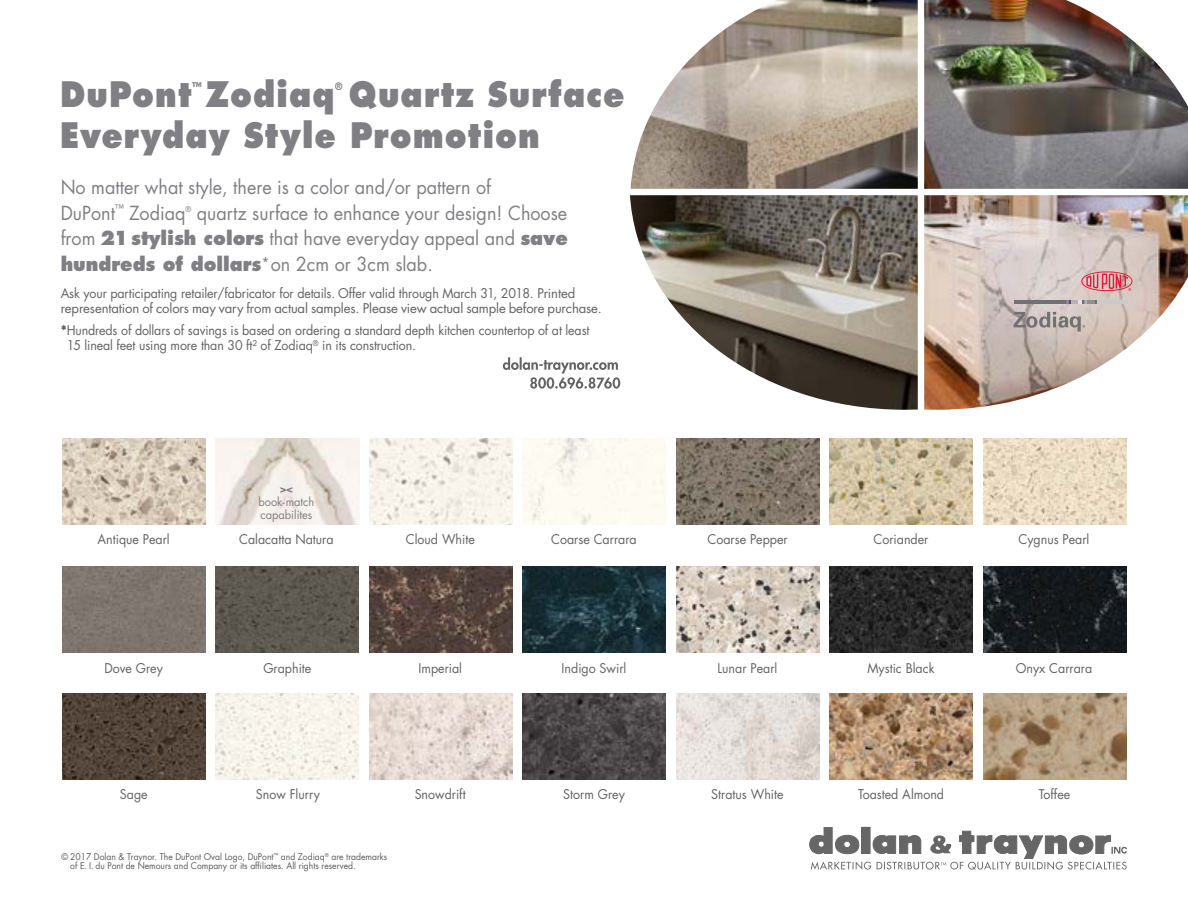
<style>
.page{position:relative;width:1188px;height:918px;background:#fff}
.page>*{position:absolute;margin:0;border:0;box-sizing:border-box;transform-origin:0 0}
.t1{font:800 34.2px "Futura";letter-spacing:.035em;color:#807f83;scale:.9 1}
.t2{font:18.9px/25.5px "Futura";color:#807f83;scale:.95 1}
.t3{font:13.05px/14.5px "Futura";letter-spacing:-.01em;color:#636164;scale:.95 1}
.t4{font:11.7px/13px "Futura";color:#807f83;scale:.95 1}
.t5{font:800 11.7px "Futura";color:#807f83;scale:.95 1}
.t6{font:800 11.7px "Futura";color:#807f83;scale:.9 1}
.t7{font:800 10.2px "Futura";color:#807f83;scale:.9 1}
.t8{font:9px/9px "Futura";color:#58595b;scale:.95 1}
.t9{font:7.65px "Futura";color:#807f83;scale:.95 1}
.s1{font-weight:800}
</style>
<div class="page">
<img style="left:983px;top:693px;width:143px;height:86px">
<svg style="left:503px;top:357px;width:117px;height:32px"></svg>
<img style="left:631px;top:0;width:287px;height:189px">
<img style="left:924px;top:0;width:264px;height:189px">
<img style="left:630px;top:195px;width:288px;height:215px">
<img style="left:924px;top:195px;width:264px;height:215px">
<svg style="left:1081px;top:271px;width:51px;height:20px"></svg>
<hr style="left:1014px;top:300px;width:52px;height:4px;background:#717073">
<hr style="left:1097px;top:300px;width:31px;height:4px;background:#c9cacc">
<svg style="left:1066px;top:300px;width:31px;height:4px"></svg>
<svg style="left:1014px;top:312px;width:71px;height:20px"></svg>
<svg style="left:810px;top:827px;width:317px;height:43px"></svg>
<img style="left:676px;top:438px;width:143px;height:86px">
<img style="left:676px;top:567px;width:143px;height:86px">
<img style="left:216px;top:567px;width:143px;height:86px">
<div style="left:62px;top:567px;width:143px;height:86px;background:#7e756e"></div>
<img style="left:369px;top:567px;width:143px;height:86px">
<img style="left:523px;top:567px;width:143px;height:86px">
<img style="left:216px;top:693px;width:143px;height:86px">
<img style="left:62px;top:693px;width:143px;height:86px">
<img style="left:369px;top:693px;width:143px;height:86px">
<img style="left:523px;top:693px;width:143px;height:86px">
<img style="left:676px;top:693px;width:143px;height:86px">
<img style="left:62px;top:438px;width:143px;height:86px">
<img style="left:369px;top:438px;width:143px;height:86px">
<div style="left:523px;top:438px;width:143px;height:86px;background:#fefbf2"></div>
<img style="left:830px;top:567px;width:143px;height:86px">
<img style="left:830px;top:438px;width:143px;height:86px">
<img style="left:830px;top:693px;width:143px;height:86px">
<img style="left:983px;top:567px;width:143px;height:86px">
<img style="left:983px;top:438px;width:143px;height:86px">
<img style="left:216px;top:438px;width:144px;height:87px">
<h1 class="t1" style="left:60px;top:73px;width:629px">DuPont Zodiaq Quartz Surface</h1>
<p class="t6" style="left:192px;top:79px;width:13px">™</p>
<p class="t7" style="left:335px;top:79px;width:10px">®</p>
<h1 class="t1" style="left:60px;top:113px;width:535px">Everyday Style Promotion</h1>
<h2 class="t2" style="left:61px;top:175px;width:455px">No matter what style, there is a color and/or pattern of<br>DuPont<sup>™</sup> Zodiaq</h2>
<h2 class="t2" style="left:61px;top:200px;width:536px;text-align:justify;text-indent:136px">quartz surface to enhance your design! Choose from <span class="s1">21 stylish colors</span> that have everyday appeal and <span class="s1">save hundreds of dollars</span><sup>*</sup> on 2cm or 3cm slab.</h2>
<p class="t3" style="left:61px;top:286px;width:571px">Ask your participating retailer/fabricator for details. Offer valid through March 31, 2018. Printed representation of colors may vary from actual samples. Please view actual sample before purchase.</p>
<p class="t3" style="left:67px;top:323px;width:552px;text-indent:-6px"><span class="s1">*</span>Hundreds of dollars of savings is based on ordering a standard depth kitchen countertop of at least<br>15 lineal feet using more than 30 ft² of Zodiaq<sup>®</sup> in its construction.</p>
<p class="t9" style="left:185px;top:205px;width:8px">®</p>
<p class="t5" style="left:280px;top:481px;width:15px">&gt;&lt;</p>
<p class="t4" style="left:259px;top:495px;width:60px">book-match capabilites</p>
<p class="t3" style="left:97px;top:532px;width:78px">Antique Pearl</p>
<p class="t3" style="left:239px;top:532px;width:101px">Calacatta Natura</p>
<p class="t3" style="left:406px;top:532px;width:74px">Cloud White</p>
<p class="t3" style="left:551px;top:532px;width:92px">Coarse Carrara</p>
<p class="t3" style="left:707px;top:532px;width:86px">Coarse Pepper</p>
<p class="t3" style="left:104px;top:661px;width:63px">Dove Grey</p>
<p class="t3" style="left:263px;top:661px;width:52px">Graphite</p>
<p class="t3" style="left:418px;top:661px;width:47px">Imperial</p>
<p class="t3" style="left:562px;top:661px;width:70px">Indigo Swirl</p>
<p class="t3" style="left:718px;top:661px;width:64px">Lunar Pearl</p>
<p class="t3" style="left:120px;top:788px;width:31px">Sage</p>
<p class="t3" style="left:256px;top:788px;width:69px">Snow Flurry</p>
<p class="t3" style="left:415px;top:788px;width:55px">Snowdrift</p>
<p class="t3" style="left:563px;top:788px;width:66px">Storm Grey</p>
<p class="t3" style="left:711px;top:787px;width:78px">Stratus White</p>
<p class="t8" style="left:70px;top:852px;width:335px;text-indent:-9px">© 2017 Dolan &amp; Traynor. The DuPont Oval Logo, DuPont<sup>™</sup> and Zodiaq<sup>®</sup> are trademarks of E. I. du Pont de Nemours and Company or its affiliates. All rights reserved.</p>
<p class="t3" style="left:874px;top:532px;width:59px">Coriander</p>
<p class="t3" style="left:867px;top:661px;width:72px">Mystic Black</p>
<p class="t3" style="left:858px;top:788px;width:92px">Toasted Almond</p>
<p class="t3" style="left:1018px;top:532px;width:76px">Cygnus Pearl</p>
<p class="t3" style="left:1016px;top:661px;width:82px">Onyx Carrara</p>
<p class="t3" style="left:1039px;top:788px;width:35px">Toffee</p>
</div>
